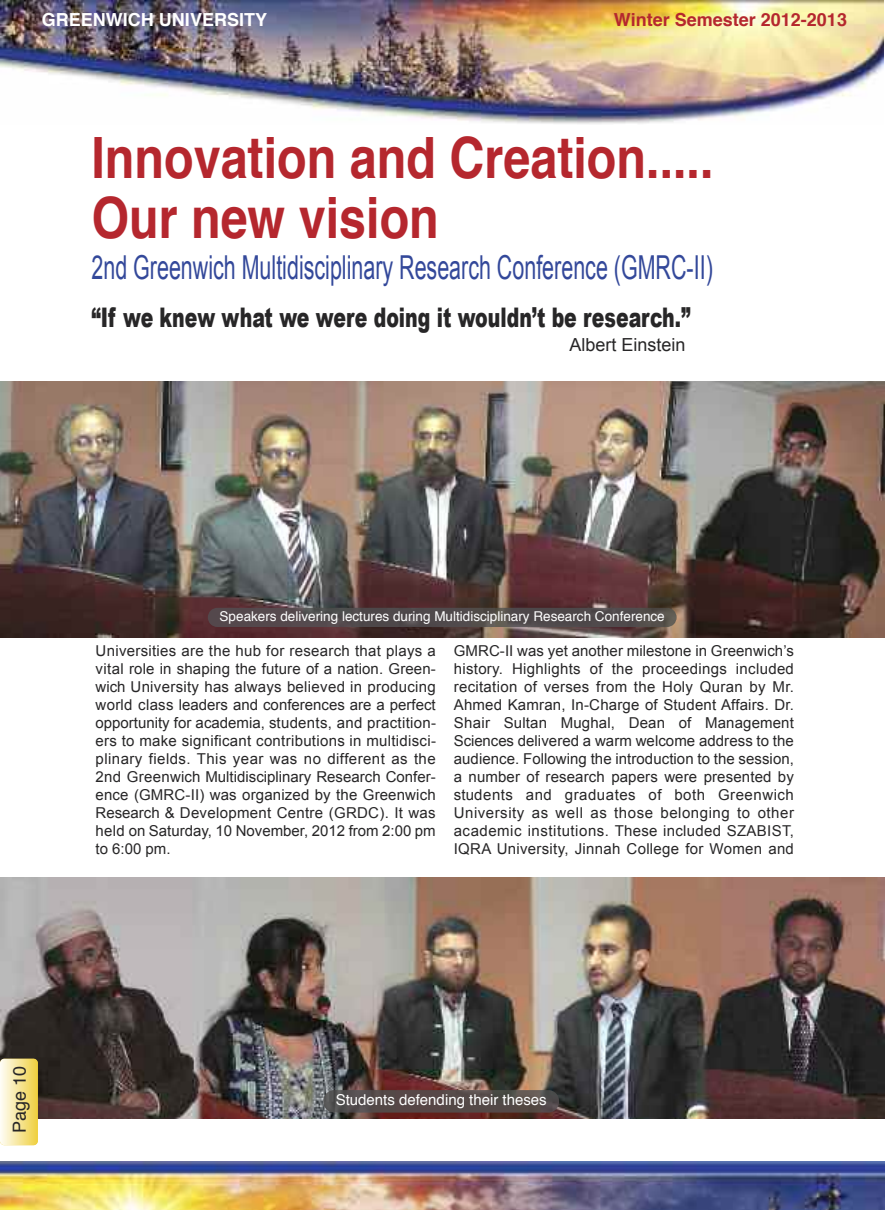
<style>
.page{position:relative;width:886px;height:1210px;background:#fff}
.page>*{position:absolute;margin:0;border:0;box-sizing:border-box;transform-origin:0 0}
.t1{font:700 57px/60px "Helvetica";color:#b5272e;scale:.85 1}
.t2{font:33px "Arial";color:#33489a;scale:.65 1}
.t3{font:900 27px "Arial";color:#272627;scale:.7 1}
.t4{font:700 18px "Helvetica";color:#b5272e}
.t5{font:700 18px "Helvetica";color:#fff}
.t6{font:18px "Arial";color:#272627}
.t7{font:18px "Helvetica";color:#272627}
.t8{font:15px/18px "Arial";letter-spacing:.02em;color:#272627;text-align:justify}
.t9{font:15px "Helvetica";color:#fff}
.t10{font:13.5px "Helvetica";color:#fff}
</style>
<div class="page">
<img style="left:1px;top:0;width:882px;height:124px">
<img style="left:0;top:381px;width:885px;height:256px">
<img style="left:0;top:1161px;width:885px;height:48px">
<img style="left:208px;top:608px;width:468px;height:19px">
<img style="left:1px;top:878px;width:883px;height:240px">
<img style="left:323px;top:1090px;width:236px;height:22px">
<div style="left:0;top:1058px;width:38px;height:87px;background:linear-gradient(to right,#fefdf7,#efd143);border-radius:4px"></div>
<p class="t5" style="left:42px;top:12px;width:227px">GREENWICH UNIVERSITY</p>
<p class="t4" style="left:614px;top:12px;width:235px">Winter Semester 2012-2013</p>
<h1 class="t1" style="left:91px;top:133px;width:733px">Innovation and Creation.....<br>Our new vision</h1>
<h2 class="t2" style="left:91px;top:249px;width:957px">2nd Greenwich Multidisciplinary Research Conference (GMRC-II)</h2>
<h3 class="t3" style="left:91px;top:298px;width:857px">“If we knew what we were doing it wouldn’t be research.”</h3>
<p class="t6" style="left:569px;top:335px;width:118px">Albert Einstein</p>
<p class="t10" style="left:220px;top:611px;width:446px">Speakers delivering lectures during Multidisciplinary Research Conference</p>
<p class="t8" style="left:96px;top:642px;width:342px">Universities are the hub for research that plays a vital role in shaping the future of a nation. Green&shy;wich University has always believed in producing world class leaders and conferences are a perfect opportunity for academia, students, and practition&shy;ers to make significant contributions in multidisci&shy;plinary fields. This year was no different as the 2nd Greenwich Multidisciplinary Research Confer&shy;ence (GMRC-II) was organized by the Greenwich Research &amp; Development Centre (GRDC). It was held on Saturday, 10 November, 2012 from 2:00 pm to 6:00 pm.</p>
<p class="t8" style="left:454px;top:642px;width:342px">GMRC-II was yet another milestone in Greenwich’s history. Highlights of the proceedings included recitation of verses from the Holy Quran by Mr.<br>Ahmed Kamran, In-Charge of Student Affairs. Dr.<br>Shair Sultan Mughal, Dean of Management Sciences delivered a warm welcome address to the audience. Following the introduction to the session, a number of research papers were presented by students and graduates of both Greenwich University as well as those belonging to other academic institutions. These included SZABIST, IQRA University, Jinnah College for Women and</p>
<p class="t7" style="left:12px;top:1133px;width:69px;rotate:-90deg">Page 10</p>
<p class="t9" style="left:336px;top:1093px;width:212px">Students defending their theses</p>
</div>
